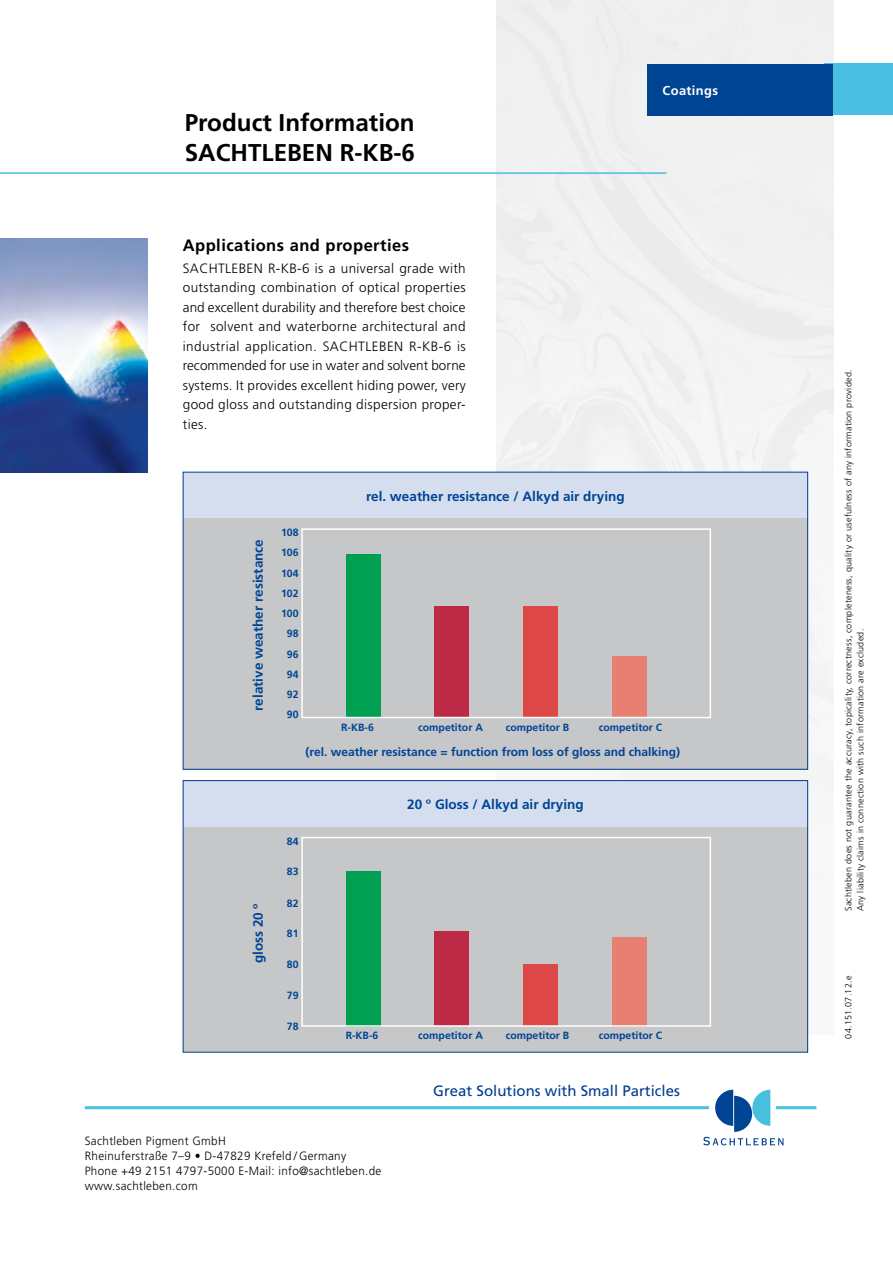
<style>
.page{position:relative;width:893px;height:1263px;background:#fff}
.page>*{position:absolute;margin:0;border:0;box-sizing:border-box;transform-origin:0 0}
.t1{font:700 24.3px/30.3px "Frutiger";color:#000}
.t2{font:700 16.5px "Frutiger";letter-spacing:.03em;color:#000}
.t3{font:15px "Frutiger";color:#003d90}
.t4{font:300 13.5px/19.5px "Frutiger";letter-spacing:.03em;color:#000;text-align:justify}
.t5{font:700 13.5px "Frutiger";color:#004494}
.t6{font:700 12.9px "Frutiger";letter-spacing:.03em;color:#fff}
.t7{font:300 12px/15px "Frutiger";letter-spacing:.03em;color:#000}
.t8{font:700 12px "Frutiger";color:#004494}
.t9{font:700 10.5px/20.2px "Frutiger";color:#004494;text-align:justify}
.t10{font:300 9px/12px "Frutiger";letter-spacing:.03em;color:#000}
</style>
<div class="page">
<div style="left:496px;top:0;width:337px;height:1034px;background:#f0f1f1"></div>
<div style="left:825px;top:63px;width:68px;height:51px;background:#48bfe3"></div>
<img style="left:0;top:238px;width:148px;height:234px">
<hr style="left:0;top:172px;width:666px;height:2px;background:#48bfe3">
<div style="left:648px;top:64px;width:185px;height:52px;background:#004494"></div>
<hr style="left:85px;top:1106px;width:624px;height:3px;background:#48bfe3">
<hr style="left:776px;top:1106px;width:40px;height:3px;background:#48bfe3">
<svg style="left:703px;top:1090px;width:81px;height:55px"></svg>
<div style="left:183px;top:472px;width:625px;height:297px;background:#c6c7c8"></div>
<div style="left:183px;top:472px;width:625px;height:46px;background:#d4deef"></div>
<svg style="left:301px;top:528px;width:410px;height:190px"></svg>
<div style="left:183px;top:781px;width:625px;height:271px;background:#c6c7c8"></div>
<div style="left:183px;top:781px;width:625px;height:45px;background:#d4deef"></div>
<svg style="left:301px;top:837px;width:410px;height:190px"></svg>
<div style="left:183px;top:780px;width:625px;height:272px;border:1px solid #003d90"></div>
<h1 class="t1" style="left:185px;top:107px;width:232px">Product Information<br>SACHTLEBEN R-KB-6</h1>
<p class="t2" style="left:183px;top:236px;width:228px">Applications and properties</p>
<p class="t4" style="left:183px;top:258px;width:284px">SACHTLEBEN R-KB-6 is a universal grade with outstanding combination of optical properties and excellent durability and therefore best choice for solvent and waterborne architectural and industrial application. SACHTLEBEN R-KB-6 is recommended for use in water and solvent borne systems. It provides excellent hiding power, very good gloss and outstanding dispersion proper&shy;ties.</p>
<p class="t5" style="left:250px;top:710px;width:173px;rotate:-90deg">relative weather resistance</p>
<p class="t9" style="left:281px;top:522px;width:19px">108<br>106<br>104</p>
<p class="t9" style="left:281px;top:583px;width:19px;text-align:center">102<br>100<br>98<br>96<br>94<br>92<br>90</p>
<p class="t5" style="left:366px;top:488px;width:260px">rel. weather resistance / Alkyd air drying</p>
<p class="t6" style="left:663px;top:83px;width:57px">Coatings</p>
<p class="t9" style="left:341px;top:717px;width:34px">R-KB-6</p>
<p class="t9" style="left:418px;top:717px;width:66px">competitor A</p>
<p class="t9" style="left:506px;top:717px;width:65px">competitor B</p>
<p class="t9" style="left:599px;top:717px;width:65px">competitor C</p>
<p class="t8" style="left:306px;top:745px;width:376px">(rel. weather resistance = function from loss of gloss and chalking)</p>
<p class="t5" style="left:250px;top:963px;width:62px;rotate:-90deg">gloss 20 º</p>
<p class="t9" style="left:287px;top:831px;width:13px">84</p>
<p class="t9" style="left:287px;top:861px;width:13px">83</p>
<p class="t9" style="left:287px;top:893px;width:13px">82</p>
<p class="t9" style="left:287px;top:923px;width:13px">81</p>
<p class="t9" style="left:287px;top:954px;width:13px">80</p>
<p class="t9" style="left:287px;top:985px;width:13px">79</p>
<p class="t9" style="left:287px;top:1016px;width:13px">78</p>
<p class="t5" style="left:407px;top:796px;width:178px">20 º Gloss / Alkyd air drying</p>
<p class="t9" style="left:346px;top:1025px;width:34px">R-KB-6</p>
<p class="t9" style="left:418px;top:1025px;width:66px">competitor A</p>
<p class="t9" style="left:506px;top:1025px;width:65px">competitor B</p>
<p class="t9" style="left:599px;top:1025px;width:65px">competitor C</p>
<p class="t3" style="left:433px;top:1082px;width:248px">Great Solutions with Small Particles</p>
<p class="t7" style="left:85px;top:1134px;width:298px">Sachtleben Pigment GmbH<br>Rheinuferstraße 7–9 • D-47829 Krefeld / Germany Phone +49 2151 4797-5000 E-Mail: info@sachtleben.de www.sachtleben.com</p>
<p class="t10" style="left:842px;top:911px;width:543px;rotate:-90deg">Sachtleben does not guarantee the accuracy, topicality, correctness, completeness, quality or usefulness of any information provided.<br>Any liability claims in connection with such information are excluded.</p>
<p class="t10" style="left:842px;top:1039px;width:64px;rotate:-90deg">04.151.07.12.e</p>
</div>
